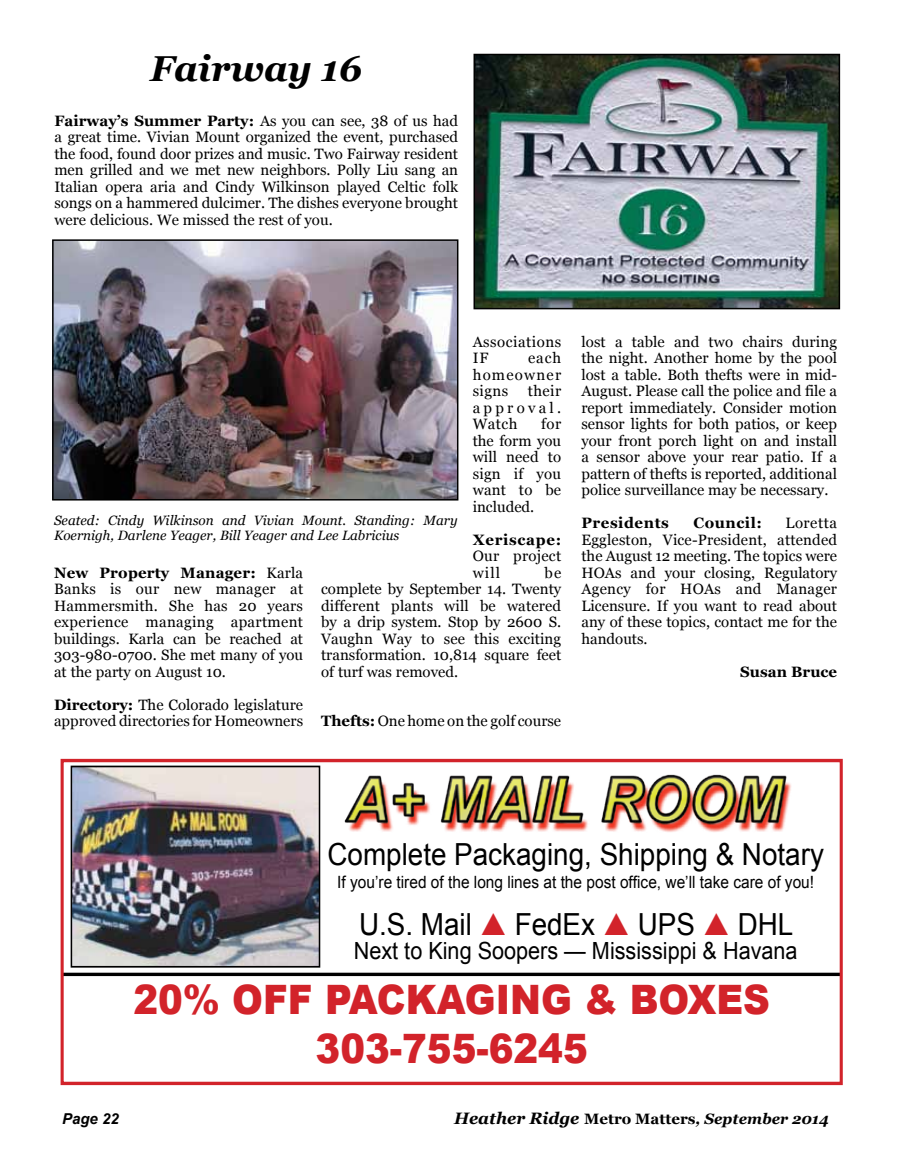
<style>
.page{position:relative;width:905px;height:1175px;background:#fff}
.page>*{position:absolute;margin:0;border:0;box-sizing:border-box;transform-origin:0 0}
.t1{font:900 40.5px/48.6px "Arial";color:#d2232a;text-align:center;scale:.91 1}
.t2{font:italic 700 36px "Georgia";color:#000}
.t3{font:30.45px "Arial";color:#000;scale:.91 1}
.t4{font:23.7px "Arial";color:#000;scale:.91 1}
.t5{font:16.95px "Arial";color:#000;scale:.91 1}
.t6{font:15px/16.5px "Georgia";color:#000;text-align:justify}
.t7{font:italic 700 15px "Georgia";color:#000}
.t8{font:700 15px "Georgia";letter-spacing:.035em;color:#000}
.t9{font:15px/16.5px "Georgia";letter-spacing:.035em;color:#000}
.t10{font:15px/16.5px "Georgia";letter-spacing:.02em;color:#000}
.t11{font:700 15px "Georgia";color:#000}
.t12{font:italic 700 15px "Arial";color:#000}
.t13{font:italic 13.5px/15px "Georgia";color:#000}
.s1{font-weight:700}
.s2{font-size:16.5px}
.s3{font-style:normal}
</style>
<div class="page">
<img style="left:476px;top:57px;width:361px;height:249px">
<div style="left:473px;top:54px;width:367px;height:255px;border:2px solid #000"></div>
<img style="left:55px;top:242px;width:400px;height:255px">
<div style="left:52px;top:239px;width:406px;height:261px;border:2px solid #000"></div>
<img style="left:74px;top:768px;width:243px;height:196px">
<div style="left:71px;top:765px;width:249px;height:202px;border:2px solid #000"></div>
<img style="left:319px;top:771px;width:472px;height:84px">
<svg style="left:64px;top:972px;width:774px;height:4px;fill:#000"></svg>
<div style="left:60px;top:759px;width:782px;height:326px;border:3px solid #d2232a"></div>
<h2 class="t2" style="left:150px;top:45px;width:213px">Fairway 16</h2>
<p class="t6" style="left:54px;top:112px;width:405px"><span class="s1">Fairway’s Summer Party:</span> As you can see, 38 of us had a great time. Vivian Mount organized the event, purchased the food, found door prizes and music. Two Fairway resident men grilled and we met new neighbors. Polly Liu sang an Italian opera aria and Cindy Wilkinson played Celtic folk songs on a hammered dulcimer. The dishes everyone brought were delicious. We missed the rest of you.</p>
<p class="t9" style="left:472px;top:333px;width:90px">Associations<br>IF</p>
<p class="t6" style="left:472px;top:350px;width:90px;text-indent:55px">each homeowner signs</p>
<p class="t6" style="left:472px;top:383px;width:90px;text-indent:55px">their approval.<br>Watch</p>
<p class="t6" style="left:472px;top:416px;width:90px;text-indent:68px">for the form you will need to sign if you want to be included.</p>
<p class="t8" style="left:472px;top:530px;width:90px">Xeriscape:</p>
<p class="t10" style="left:472px;top:548px;width:90px">Our project will</p>
<p class="t13" style="left:54px;top:513px;width:405px">Seated: Cindy Wilkinson and Vivian Mount. Standing: Mary<br>Koernigh, Darlene Yeager, Bill Yeager and Lee Labricius</p>
<p class="t6" style="left:54px;top:564px;width:251px"><span class="s1">New Property Manager:</span> Karla Banks is our new manager at Hammersmith. She has 20 years experience managing apartment buildings. Karla can be reached at 303-980-0700. She met many of you at the party on August 10.</p>
<p class="t6" style="left:54px;top:696px;width:250px"><span class="s1">Directory:</span> The Colorado legislature approved directories for Homeowners</p>
<p class="t6" style="left:321px;top:564px;width:242px;text-indent:223px">be complete by September 14. Twenty different plants will be watered by a drip system. Stop by 2600 S.<br>Vaughn Way to see this exciting transformation. 10,814 square feet of turf was removed.</p>
<p class="t6" style="left:321px;top:713px;width:241px"><span class="s1">Thefts:</span> One home on the golf course</p>
<p class="t6" style="left:581px;top:333px;width:257px">lost a table and two chairs during the night. Another home by the pool lost a table. Both thefts were in mid-August. Please call the police and file a report immediately. Consider motion sensor lights for both patios, or keep your front porch light on and install a sensor above your rear patio. If a pattern of thefts is reported, additional police surveillance may be necessary.</p>
<p class="t8" style="left:581px;top:513px;width:89px">Presidents</p>
<p class="t8" style="left:693px;top:513px;width:70px">Council:</p>
<p class="t6" style="left:581px;top:515px;width:257px;text-indent:204px">Loretta Eggleston, Vice-President, attended the August 12 meeting. The topics were HOAs and your closing, Regulatory Agency for HOAs and Manager Licensure. If you want to read about any of these topics, contact me for the handouts.</p>
<p class="t11" style="left:740px;top:662px;width:98px">Susan Bruce</p>
<h3 class="t3" style="left:327px;top:834px;width:547px">Complete Packaging, Shipping &amp; Notary</h3>
<p class="t5" style="left:337px;top:871px;width:525px">If you’re tired of the long lines at the post office, we’ll take care of you!</p>
<h3 class="t3" style="left:359px;top:904px;width:125px">U.S. Mail</h3>
<h3 class="t3" style="left:514px;top:904px;width:90px">FedEx</h3>
<h3 class="t3" style="left:637px;top:904px;width:64px">UPS</h3>
<h3 class="t3" style="left:737px;top:904px;width:63px">DHL</h3>
<h3 class="t4" style="left:354px;top:934px;width:489px">Next to King Soopers — Mississippi &amp; Havana</h3>
<h1 class="t1" style="left:133px;top:974px;width:701px">20% OFF PACKAGING &amp; BOXES<br>303-755-6245</h1>
<p class="t12" style="left:62px;top:1108px;width:58px">Page 22</p>
<p class="t7" style="left:454px;top:1109px;width:376px"><span class="s2">Heather Ridge</span> <span class="s3">Metro Matters</span>, September 2014</p>
</div>
